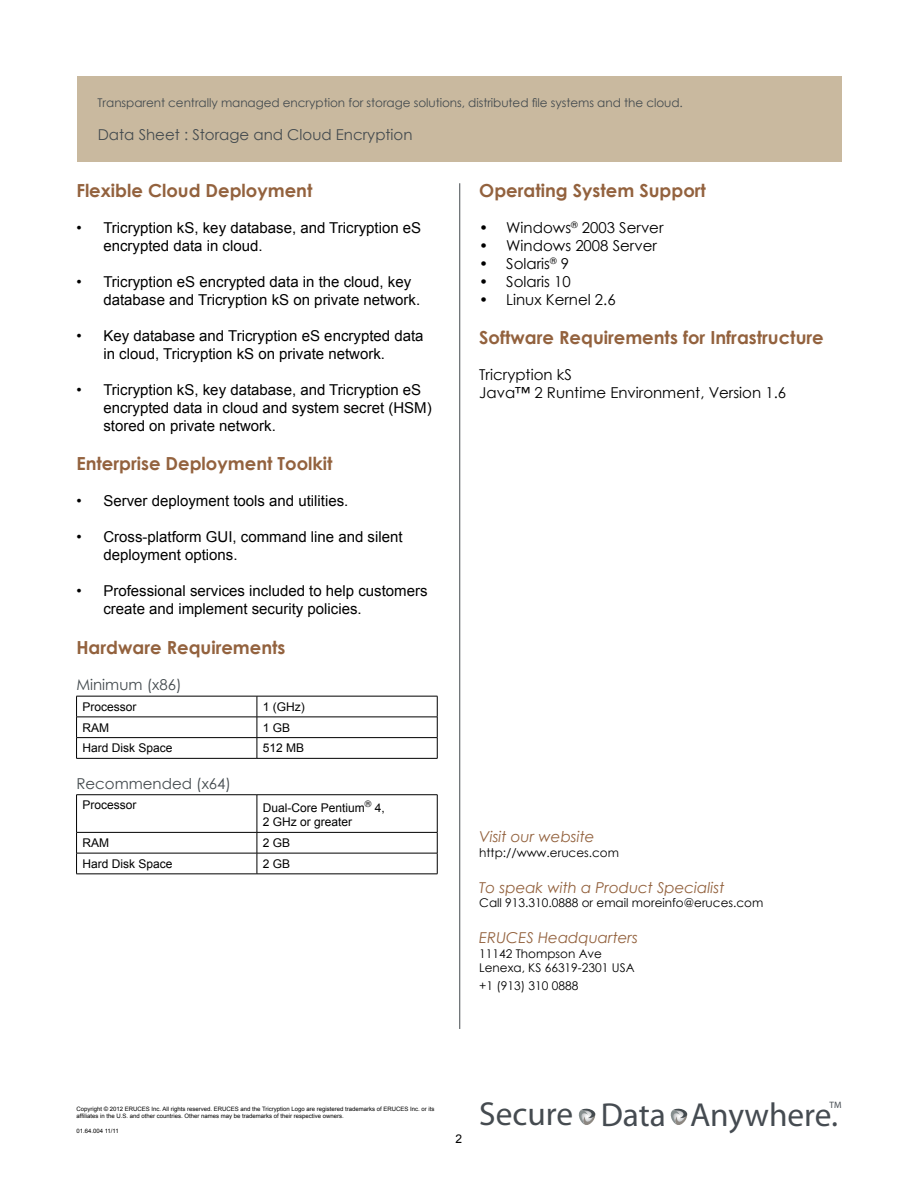
<style>
.page{position:relative;width:918px;height:1188px;background:#fff}
.page>*{position:absolute;margin:0;border:0;box-sizing:border-box;transform-origin:0 0}
.t1{font:33.3px "Myriad Pro";color:#454b51}
.t2{font:33.3px "Myriad Pro";color:#454b50}
.t3{font:700 18px "Century Gothic";color:#93623e}
.t4{font:15px/18px "Arial";color:#000}
.t5{font:15px/18px "Century Gothic";color:#000}
.t6{font:15px "Century Gothic";color:#444b4f}
.t7{font:italic 15px "Century Gothic";color:#93623e}
.t8{font:12px/14.4px "Century Gothic";color:#000}
.t9{font:12px/14.4px "Arial";color:#000}
.t10{font:12px "Century Gothic";letter-spacing:-.005em;color:#444b4f}
.t11{font:9.3px "Myriad Pro";color:#454b51}
.t12{font:6px/7.2px "Arial";color:#000}
</style>
<div class="page">
<div style="left:77px;top:77px;width:764px;height:85px;background:#c9b99f"></div>
<hr style="left:459px;top:183px;width:1px;height:846px;background:#444b4f">
<hr style="left:76px;top:696px;width:181px;height:1px;background:#000">
<hr style="left:257px;top:696px;width:180px;height:1px;background:#000">
<hr style="left:76px;top:717px;width:181px;height:1px;background:#000">
<hr style="left:257px;top:717px;width:180px;height:1px;background:#000">
<hr style="left:76px;top:737px;width:181px;height:1px;background:#000">
<svg style="left:76px;top:696px;width:1px;height:62px"></svg>
<hr style="left:257px;top:737px;width:180px;height:1px;background:#000">
<svg style="left:257px;top:696px;width:1px;height:62px"></svg>
<svg style="left:437px;top:696px;width:1px;height:62px"></svg>
<hr style="left:76px;top:758px;width:181px;height:1px;background:#000">
<hr style="left:257px;top:758px;width:180px;height:1px;background:#000">
<hr style="left:76px;top:794px;width:181px;height:1px;background:#000">
<hr style="left:76px;top:795px;width:1px;height:37px;background:#000">
<hr style="left:257px;top:794px;width:180px;height:1px;background:#000">
<hr style="left:257px;top:795px;width:1px;height:37px;background:#000">
<hr style="left:437px;top:795px;width:1px;height:37px;background:#000">
<hr style="left:76px;top:832px;width:181px;height:1px;background:#000">
<hr style="left:257px;top:832px;width:180px;height:1px;background:#000">
<hr style="left:76px;top:853px;width:181px;height:1px;background:#000">
<svg style="left:76px;top:833px;width:1px;height:41px"></svg>
<hr style="left:257px;top:853px;width:180px;height:1px;background:#000">
<svg style="left:257px;top:833px;width:1px;height:41px"></svg>
<svg style="left:437px;top:833px;width:1px;height:41px"></svg>
<hr style="left:76px;top:874px;width:181px;height:1px;background:#000">
<hr style="left:257px;top:874px;width:180px;height:1px;background:#000">
<svg style="left:578px;top:1108px;width:18px;height:17px"></svg>
<svg style="left:670px;top:1108px;width:18px;height:17px"></svg>
<p class="t10" style="left:98px;top:94px;width:587px">Transparent centrally managed encryption for storage solutions, distributed file systems and the cloud.</p>
<p class="t6" style="left:98px;top:124px;width:316px">Data Sheet : Storage and Cloud Encryption</p>
<p class="t3" style="left:76px;top:177px;width:238px">Flexible Cloud Deployment</p>
<p class="t4" style="left:103px;top:219px;width:319px;text-indent:-27px">• Tricryption kS, key database, and Tricryption eS encrypted data in cloud.</p>
<p class="t4" style="left:103px;top:273px;width:318px;text-indent:-27px">• Tricryption eS encrypted data in the cloud, key database and Tricryption kS on private network.</p>
<p class="t4" style="left:103px;top:327px;width:322px;text-indent:-27px">• Key database and Tricryption eS encrypted data in cloud, Tricryption kS on private network.</p>
<p class="t4" style="left:103px;top:381px;width:330px;text-indent:-27px">• Tricryption kS, key database, and Tricryption eS encrypted data in cloud and system secret (HSM) stored on private network.</p>
<p class="t3" style="left:76px;top:450px;width:258px">Enterprise Deployment Toolkit</p>
<p class="t4" style="left:76px;top:492px;width:274px">• Server deployment tools and utilities.</p>
<p class="t4" style="left:103px;top:528px;width:301px;text-indent:-27px">• Cross-platform GUI, command line and silent deployment options.</p>
<p class="t4" style="left:103px;top:582px;width:326px;text-indent:-27px">• Professional services included to help customers create and implement security policies.</p>
<p class="t3" style="left:76px;top:634px;width:211px">Hardware Requirements</p>
<p class="t6" style="left:76px;top:674px;width:107px">Minimum (x86)</p>
<p class="t9" style="left:83px;top:700px;width:56px">Processor</p>
<p class="t9" style="left:263px;top:700px;width:43px">1 (GHz)</p>
<p class="t9" style="left:83px;top:720px;width:28px">RAM</p>
<p class="t9" style="left:263px;top:720px;width:29px">1 GB</p>
<p class="t9" style="left:83px;top:741px;width:92px">Hard Disk Space</p>
<p class="t9" style="left:263px;top:741px;width:43px">512 MB</p>
<p class="t6" style="left:76px;top:773px;width:156px">Recommended (x64)</p>
<p class="t9" style="left:83px;top:798px;width:56px">Processor</p>
<p class="t9" style="left:263px;top:801px;width:123px">Dual-Core Pentium<sup>®</sup> 4,<br>2 GHz or greater</p>
<p class="t9" style="left:83px;top:836px;width:28px">RAM</p>
<p class="t9" style="left:263px;top:836px;width:29px">2 GB</p>
<p class="t9" style="left:83px;top:857px;width:92px">Hard Disk Space</p>
<p class="t9" style="left:263px;top:857px;width:29px">2 GB</p>
<p class="t3" style="left:479px;top:177px;width:228px">Operating System Support</p>
<p class="t5" style="left:479px;top:218px;width:186px">• Windows<sup>®</sup> 2003 Server</p>
<p class="t5" style="left:479px;top:236px;width:179px">• Windows 2008 Server</p>
<p class="t5" style="left:479px;top:254px;width:91px">• Solaris<sup>®</sup> 9</p>
<p class="t5" style="left:479px;top:272px;width:93px">• Solaris 10</p>
<p class="t5" style="left:479px;top:290px;width:138px">• Linux Kernel 2.6</p>
<p class="t3" style="left:479px;top:324px;width:346px">Software Requirements for Infrastructure</p>
<p class="t5" style="left:479px;top:366px;width:308px">Tricryption kS<br>Java™ 2 Runtime Environment, Version 1.6</p>
<p class="t7" style="left:479px;top:826px;width:117px">Visit our website</p>
<p class="t8" style="left:479px;top:845px;width:141px">http://www.eruces.com</p>
<p class="t7" style="left:479px;top:877px;width:247px">To speak with a Product Specialist</p>
<p class="t8" style="left:479px;top:895px;width:286px">Call 913.310.0888 or email moreinfo@eruces.com</p>
<p class="t7" style="left:479px;top:927px;width:160px">ERUCES Headquarters</p>
<p class="t8" style="left:479px;top:946px;width:157px">11142 Thompson Ave<br>Lenexa, KS 66319-2301 USA</p>
<p class="t8" style="left:479px;top:978px;width:101px">+1 (913) 310 0888</p>
<p class="t12" style="left:76px;top:1106px;width:360px">Copyright © 2012 ERUCES Inc. All rights reserved. ERUCES and the Tricryption Logo are registered trademarks of ERUCES Inc. or its affiliates in the U.S. and other countries. Other names may be trademarks of their respective owners.</p>
<p class="t12" style="left:76px;top:1127px;width:44px">01.64.004 11/11</p>
<p class="t9" style="left:456px;top:1131px;width:8px">2</p>
<h1 class="t2" style="left:479px;top:1093px;width:95px">Secure</h1>
<p class="t11" style="left:829px;top:1099px;width:14px">TM</p>
<h1 class="t1" style="left:601px;top:1094px;width:239px">Data Anywhere.</h1>
</div>
